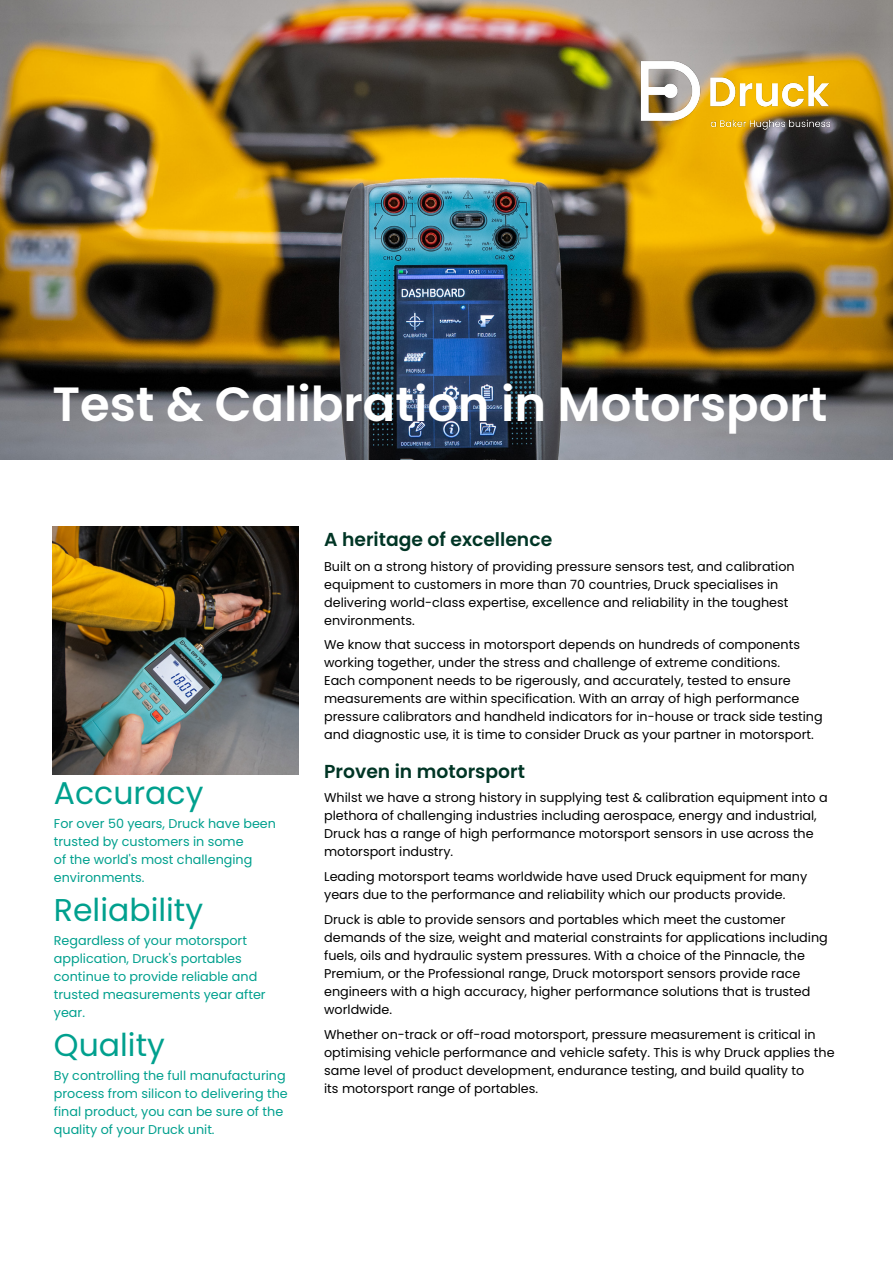
<style>
.page{position:relative;width:893px;height:1263px;background:#fff}
.page>*{position:absolute;margin:0;border:0;box-sizing:border-box;transform-origin:0 0}
.t1{font:600 48px "Poppins";color:#fff}
.t2{font:31.5px "Poppins";color:#00a08e}
.t3{font:600 18.75px "Poppins";color:#003525}
.t4{font:12.75px/18px "Poppins";color:#000}
.t5{font:12.75px/18px "Poppins";color:#00a08e}
</style>
<div class="page">
<img style="left:0;top:0;width:893px;height:460px">
<img style="left:52px;top:526px;width:246px;height:249px">
<img style="left:612px;top:33px;width:245px;height:116px">
<h1 class="t1" style="left:52px;top:376px;width:776px">Test &amp; Calibration in Motorsport</h1>
<h2 class="t2" style="left:54px;top:774px;width:151px">Accuracy</h2>
<p class="t5" style="left:54px;top:815px;width:224px">For over 50 years, Druck have been trusted by customers in some<br>of the world's most challenging environments.</p>
<h2 class="t2" style="left:54px;top:891px;width:151px">Reliability</h2>
<p class="t5" style="left:54px;top:932px;width:213px">Regardless of your motorsport application, Druck's portables continue to provide reliable and trusted measurements year after year.</p>
<h2 class="t2" style="left:54px;top:1026px;width:112px">Quality</h2>
<p class="t5" style="left:54px;top:1067px;width:235px">By controlling the full manufacturing process from silicon to delivering the final product, you can be sure of the quality of your Druck unit.</p>
<h3 class="t3" style="left:324px;top:528px;width:230px">A heritage of excellence</h3>
<p class="t4" style="left:324px;top:557px;width:472px">Built on a strong history of providing pressure sensors test, and calibration equipment to customers in more than 70 countries, Druck specialises in delivering world-class expertise, excellence and reliability in the toughest environments.</p>
<p class="t4" style="left:324px;top:636px;width:500px">We know that success in motorsport depends on hundreds of components working together, under the stress and challenge of extreme conditions.<br>Each component needs to be rigerously, and accurately, tested to ensure measurements are within specification. With an array of high performance pressure calibrators and handheld indicators for in-house or track side testing and diagnostic use, it is time to consider Druck as your partner in motorsport.</p>
<h3 class="t3" style="left:324px;top:760px;width:202px">Proven in motorsport</h3>
<p class="t4" style="left:324px;top:789px;width:505px">Whilst we have a strong history in supplying test &amp; calibration equipment into a plethora of challenging industries including aerospace, energy and industrial, Druck has a range of high performance motorsport sensors in use across the motorsport industry.</p>
<p class="t4" style="left:324px;top:868px;width:484px">Leading motorsport teams worldwide have used Druck equipment for many years due to the performance and reliability which our products provide.</p>
<p class="t4" style="left:324px;top:910px;width:505px">Druck is able to provide sensors and portables which meet the customer demands of the size, weight and material constraints for applications including fuels, oils and hydraulic system pressures. With a choice of the Pinnacle, the Premium, or the Professional range, Druck motorsport sensors provide race engineers with a high accuracy, higher performance solutions that is trusted worldwide.</p>
<p class="t4" style="left:324px;top:1025px;width:512px">Whether on-track or off-road motorsport, pressure measurement is critical in optimising vehicle performance and vehicle safety. This is why Druck applies the same level of product development, endurance testing, and build quality to<br>its motorsport range of portables.</p>
</div>
